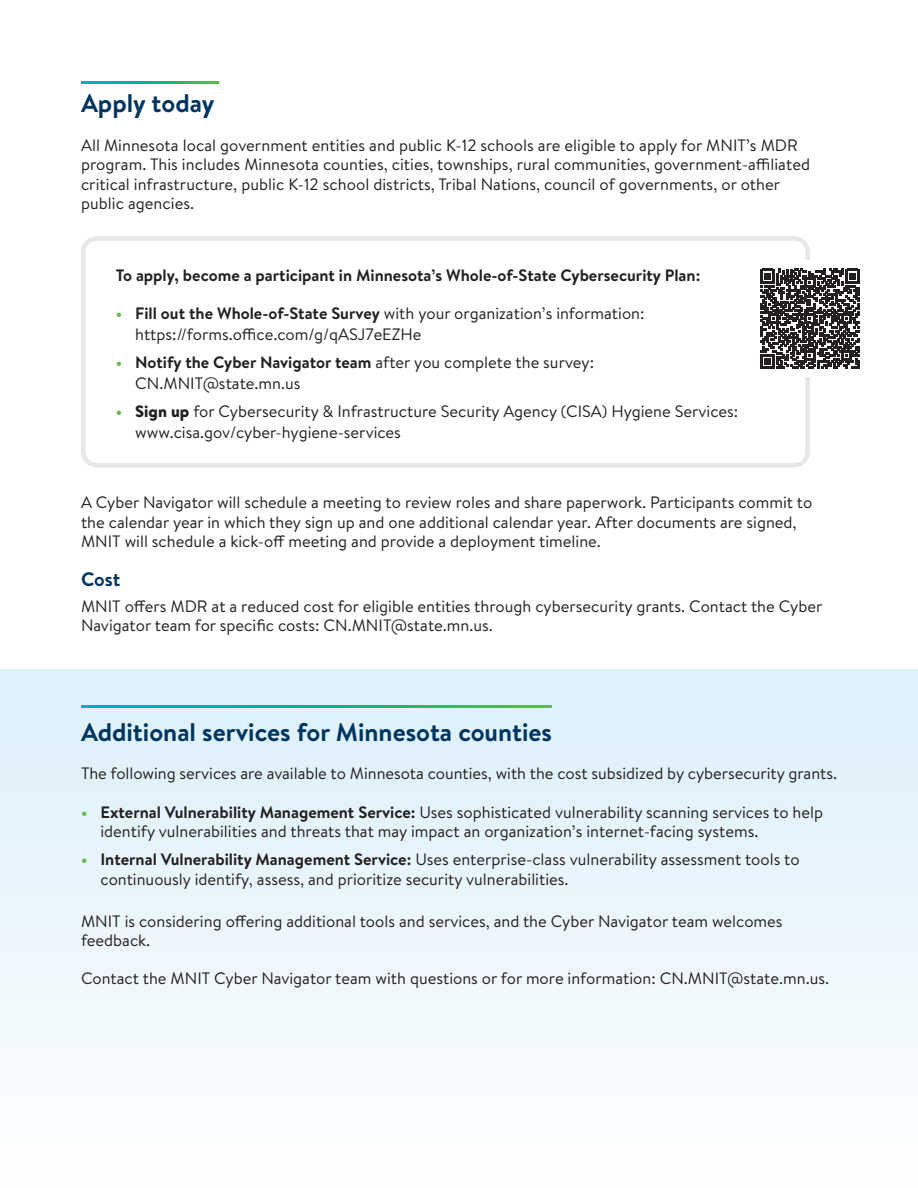
<style>
.page{position:relative;width:918px;height:1188px;background:#fff}
.page>*{position:absolute;margin:0;border:0;box-sizing:border-box;transform-origin:0 0}
.t1{font:700 25.5px "Brandon Text";color:#003560}
.t2{font:700 19.5px "Brandon Text";color:#003560}
.Body_text_after_list{font:16.5px/19.5px "Brandon Text";color:#231f20}
.t3{font:700 16.5px "Brandon Text";color:#231f20}
.s1{font-weight:700;color:#60bb46}
.s2{font-weight:700}
.s3{font-weight:900}
</style>
<div class="page">
<div style="left:0;top:670px;width:918px;height:518px;background:linear-gradient(to bottom,#dceffa,#fdfefe)"></div>
<div style="left:81px;top:236px;width:729px;height:231px;border:4px solid #e6e7e9;border-radius:14px"></div>
<hr style="left:81px;top:705px;width:471px;height:3px;background:#fff">
<div style="left:752px;top:261px;width:116px;height:116px;background:#fff"></div>
<svg style="left:760px;top:269px;width:100px;height:100px"></svg>
<h2 class="t1" style="left:81px;top:86px;width:135px">Apply today</h2>
<p class="Body_text_after_list" style="left:81px;top:135px;width:731px">All Minnesota local government entities and public K-12 schools are eligible to apply for MNIT’s MDR program. This includes Minnesota counties, cities, townships, rural communities, government-affiliated critical infrastructure, public K-12 school districts, Tribal Nations, council of governments, or other public agencies.</p>
<p class="t3" style="left:116px;top:264px;width:586px">To apply, become a participant in Minnesota’s Whole-of-State Cybersecurity Plan:</p>
<p class="Body_text_after_list" style="left:135px;top:302px;width:511px;line-height:21px;text-indent:-20px"><span class="s1">•</span> <span class="s2">Fill out the Whole-of-State Survey</span> with your organization’s information: https://forms.office.com/g/qASJ7eEZHe</p>
<p class="Body_text_after_list" style="left:135px;top:352px;width:460px;line-height:21px;text-indent:-20px"><span class="s1">•</span> <span class="s2">Notify the Cyber Navigator team</span> after you complete the survey:<br>CN.MNIT@state.mn.us</p>
<p class="Body_text_after_list" style="left:135px;top:401px;width:605px;line-height:21px;text-indent:-20px"><span class="s1">•</span> <span class="s3">Sign up</span> for Cybersecurity &amp; Infrastructure Security Agency (CISA) Hygiene Services: www.cisa.gov/cyber-hygiene-services</p>
<p class="Body_text_after_list" style="left:81px;top:492px;width:733px">A Cyber Navigator will schedule a meeting to review roles and share paperwork. Participants commit to the calendar year in which they sign up and one additional calendar year. After documents are signed,<br>MNIT will schedule a kick-off meeting and provide a deployment timeline.</p>
<h3 class="t2" style="left:81px;top:565px;width:41px">Cost</h3>
<p class="Body_text_after_list" style="left:81px;top:596px;width:743px">MNIT offers MDR at a reduced cost for eligible entities through cybersecurity grants. Contact the Cyber<br>Navigator team for specific costs: CN.MNIT@state.mn.us.</p>
<h2 class="t1" style="left:81px;top:714px;width:473px">Additional services for Minnesota counties</h2>
<p class="Body_text_after_list" style="left:81px;top:763px;width:758px">The following services are available to Minnesota counties, with the cost subsidized by cybersecurity grants.</p>
<p class="Body_text_after_list" style="left:100px;top:802px;width:724px;text-indent:-20px"><span class="s1">•</span> <span class="s2">External Vulnerability Management Service:</span> Uses sophisticated vulnerability scanning services to help identify vulnerabilities and threats that may impact an organization’s internet-facing systems.</p>
<p class="Body_text_after_list" style="left:100px;top:849px;width:701px;text-indent:-20px"><span class="s1">•</span> <span class="s2">Internal Vulnerability Management Service:</span> Uses enterprise-class vulnerability assessment tools to continuously identify, assess, and prioritize security vulnerabilities.</p>
<p class="Body_text_after_list" style="left:81px;top:911px;width:703px">MNIT is considering offering additional tools and services, and the Cyber Navigator team welcomes feedback.</p>
<p class="Body_text_after_list" style="left:81px;top:968px;width:750px">Contact the MNIT Cyber Navigator team with questions or for more information: CN.MNIT@state.mn.us.</p>
</div>
